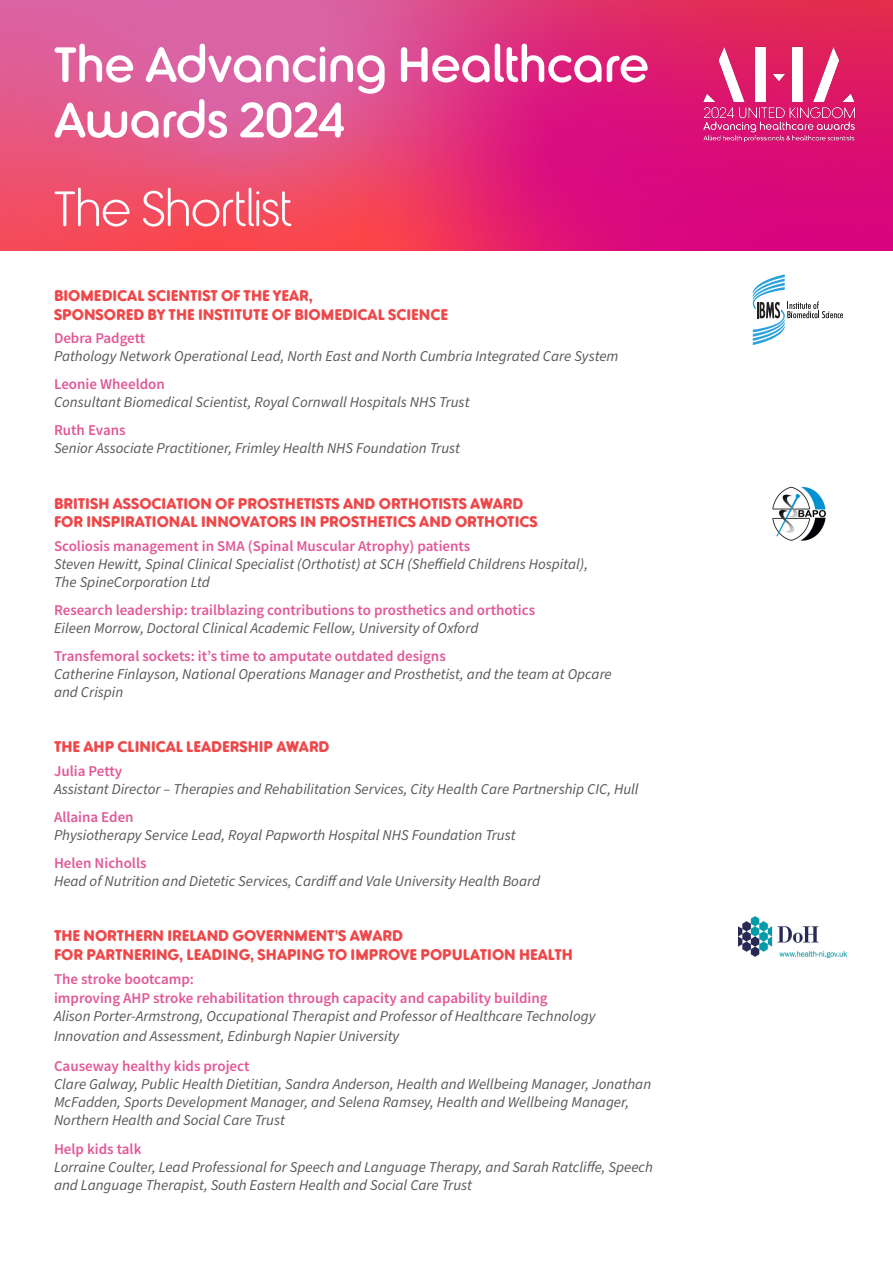
<style>
.page{position:relative;width:893px;height:1263px;background:#fff}
.page>*{position:absolute;margin:0;border:0;box-sizing:border-box;transform-origin:0 0}
.Main_header{font:500 52.5px/55.5px "Betty";color:#fff}
.Main_header-2{font:300 52.5px "Betty";color:#fff}
.Award_title{font:700 16.5px/18.8px "Betty";color:#ef484a}
.Project_name{font:italic 15px/18px "Source Sans Pro";color:#57585a}
.Project_name-2{font:600 15px/18px "Source Sans Pro";color:#e15897}
.s1{font-weight:600;font-style:normal;color:#e15897}
.s2{font-weight:400;font-style:italic;color:#57585a}
</style>
<div class="page">
<img style="left:0;top:0;width:893px;height:251px">
<img style="left:704px;top:47px;width:155px;height:98px">
<img style="left:738px;top:916px;width:108px;height:41px">
<svg style="left:753px;top:274px;width:90px;height:71px"></svg>
<img style="left:772px;top:486px;width:54px;height:55px">
<p class="Main_header" style="left:54px;top:42px;width:597px">The Advancing Healthcare<br>Awards 2024</p>
<p class="Main_header-2" style="left:54px;top:188px;width:239px">The Shortlist</p>
<p class="Award_title" style="left:54px;top:287px;width:396px">BIOMEDICAL SCIENTIST OF THE YEAR,<br>SPONSORED BY THE INSTITUTE OF BIOMEDICAL SCIENCE</p>
<p class="Project_name" style="left:54px;top:330px;width:566px"><span class="s1">Debra Padgett<br></span>Pathology Network Operational Lead, North East and North Cumbria Integrated Care System</p>
<p class="Project_name" style="left:54px;top:376px;width:417px"><span class="s1">Leonie Wheeldon<br></span>Consultant Biomedical Scientist, Royal Cornwall Hospitals NHS Trust</p>
<p class="Project_name" style="left:54px;top:422px;width:408px"><span class="s1">Ruth Evans<br></span>Senior Associate Practitioner, Frimley Health NHS Foundation Trust</p>
<p class="Award_title" style="left:54px;top:495px;width:485px">BRITISH ASSOCIATION OF PROSTHETISTS AND ORTHOTISTS AWARD<br>FOR INSPIRATIONAL INNOVATORS IN PROSTHETICS AND ORTHOTICS</p>
<p class="Project_name" style="left:54px;top:538px;width:535px"><span class="s1">Scoliosis management in SMA (Spinal Muscular Atrophy) patients<br></span>Steven Hewitt, Spinal Clinical Specialist (Orthotist) at SCH (Sheffield Childrens Hospital),<br>The SpineCorporation Ltd</p>
<p class="Project_name-2" style="left:54px;top:601px;width:483px">Research leadership: trailblazing contributions to prosthetics and orthotics<br><span class="s2">Eileen Morrow, Doctoral Clinical Academic Fellow, University of Oxford</span></p>
<p class="Project_name" style="left:54px;top:648px;width:559px"><span class="s1">Transfemoral sockets: it’s time to amputate outdated designs<br></span>Catherine Finlayson, National Operations Manager and Prosthetist, and the team at Opcare and Crispin</p>
<p class="Award_title" style="left:54px;top:739px;width:277px">THE AHP CLINICAL LEADERSHIP AWARD</p>
<p class="Project_name" style="left:54px;top:763px;width:586px"><span class="s1">Julia Petty<br></span>Assistant Director – Therapies and Rehabilitation Services, City Health Care Partnership CIC, Hull</p>
<p class="Project_name" style="left:54px;top:809px;width:463px"><span class="s1">Allaina Eden<br></span>Physiotherapy Service Lead, Royal Papworth Hospital NHS Foundation Trust</p>
<p class="Project_name" style="left:54px;top:855px;width:488px"><span class="s1">Helen Nicholls<br></span>Head of Nutrition and Dietetic Services, Cardiff and Vale University Health Board</p>
<p class="Award_title" style="left:54px;top:928px;width:521px">THE NORTHERN IRELAND GOVERNMENT’S AWARD<br>FOR PARTNERING, LEADING, SHAPING TO IMPROVE POPULATION HEALTH</p>
<p class="Project_name-2" style="left:54px;top:969px;width:495px;line-height:19.5px">The stroke bootcamp:<br>improving AHP stroke rehabilitation through capacity and capability building</p>
<p class="Project_name" style="left:54px;top:1007px;width:543px;line-height:19.5px">Alison Porter-Armstrong, Occupational Therapist and Professor of Healthcare Technology<br>Innovation and Assessment, Edinburgh Napier University</p>
<p class="Project_name" style="left:54px;top:1057px;width:599px"><span class="s1">Causeway healthy kids project<br></span>Clare Galway, Public Health Dietitian, Sandra Anderson, Health and Wellbeing Manager, Jonathan McFadden, Sports Development Manager, and Selena Ramsey, Health and Wellbeing Manager, Northern Health and Social Care Trust</p>
<p class="Project_name" style="left:54px;top:1140px;width:600px"><span class="s1">Help kids talk<br></span>Lorraine Coulter, Lead Professional for Speech and Language Therapy, and Sarah Ratcliffe, Speech and Language Therapist, South Eastern Health and Social Care Trust</p>
</div>
